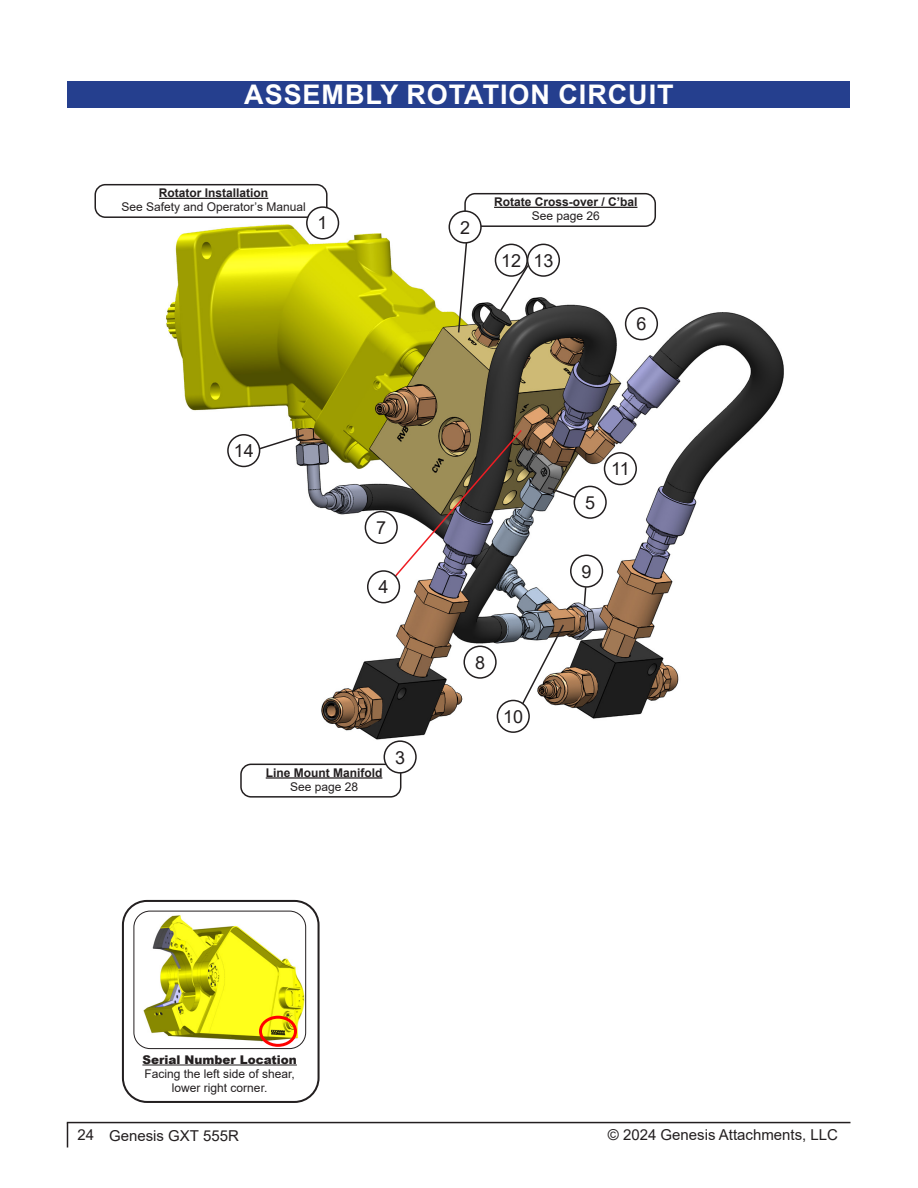
<style>
.page{position:relative;width:918px;height:1188px;background:#fff}
.page>*{position:absolute;margin:0;border:0;box-sizing:border-box;transform-origin:0 0}
.Section_Headings_Rev{font:700 27px "Arial";letter-spacing:.035em;color:#fff}
.t1{font:18px "Arial";color:#231f20}
.t2{font:15px "Arial";color:#231f20}
.t3{font:12px/14.4px "Arial";color:#231f20;text-align:center}
.t4{font:700 12px "Arial";color:#231f20}
.t5{font:900 12px "Arial";color:#231f20}
</style>
<div class="page">
<svg style="left:67px;top:1123px;width:1px;height:25px"></svg>
<hr style="left:67px;top:1122px;width:783px;height:1px;background:#231f20">
<div style="left:68px;top:81px;width:782px;height:27px;background:#253f8e"></div>
<div style="left:122px;top:900px;width:198px;height:203px;border:2px solid #231f20;border-radius:24px"></div>
<hr style="left:142px;top:1065px;width:155px;height:1px;background:#231f20">
<img style="left:143px;top:914px;width:163px;height:130px">
<div style="left:134px;top:911px;width:172px;height:138px;border:1px solid #231f20;border-radius:16px"></div>
<div style="left:259px;top:1016px;width:38px;height:31px;border:3px solid #f00;border-radius:50%"></div>
<img style="left:166px;top:210px;width:618px;height:544px">
<div style="left:240px;top:764px;width:161px;height:34px;border:2px solid #231f20;border-radius:10px"></div>
<hr style="left:266px;top:777px;width:116px;height:2px;background:#231f20">
<div style="left:384px;top:741px;width:32px;height:32px;background:#fff;border-radius:50%"></div>
<div style="left:384px;top:740px;width:33px;height:34px;border:2px solid #231f20;border-radius:50%"></div>
<div style="left:463px;top:646px;width:34px;height:33px;border:2px solid #231f20;border-radius:50%"></div>
<div style="left:95px;top:185px;width:232px;height:32px;background:#fff;border-radius:10px"></div>
<div style="left:94px;top:184px;width:234px;height:34px;border:2px solid #231f20;border-radius:10px"></div>
<hr style="left:159px;top:198px;width:109px;height:1px;background:#231f20">
<div style="left:307px;top:207px;width:31px;height:32px;background:#fff;border-radius:50%"></div>
<div style="left:306px;top:206px;width:33px;height:34px;border:2px solid #231f20;border-radius:50%"></div>
<div style="left:465px;top:194px;width:190px;height:32px;background:#fff;border-radius:10px"></div>
<div style="left:464px;top:193px;width:192px;height:34px;border:2px solid #231f20;border-radius:10px"></div>
<hr style="left:494px;top:207px;width:143px;height:1px;background:#231f20">
<svg style="left:457px;top:242px;width:11px;height:92px"></svg>
<div style="left:449px;top:211px;width:32px;height:32px;background:#fff;border-radius:50%"></div>
<div style="left:449px;top:210px;width:33px;height:34px;border:2px solid #231f20;border-radius:50%"></div>
<div style="left:228px;top:435px;width:32px;height:31px;background:#fff;border-radius:50%"></div>
<div style="left:227px;top:434px;width:33px;height:33px;border:2px solid #231f20;border-radius:50%"></div>
<svg style="left:258px;top:433px;width:48px;height:18px"></svg>
<svg style="left:393px;top:428px;width:130px;height:150px"></svg>
<div style="left:367px;top:570px;width:33px;height:33px;border:2px solid #231f20;border-radius:50%"></div>
<div style="left:365px;top:511px;width:33px;height:33px;border:2px solid #231f20;border-radius:50%"></div>
<div style="left:604px;top:452px;width:33px;height:33px;border:2px solid #231f20;border-radius:50%"></div>
<svg style="left:546px;top:486px;width:31px;height:13px"></svg>
<div style="left:574px;top:486px;width:33px;height:33px;border:2px solid #231f20;border-radius:50%"></div>
<svg style="left:499px;top:264px;width:31px;height:49px"></svg>
<div style="left:495px;top:244px;width:33px;height:33px;border:2px solid #231f20;border-radius:50%"></div>
<div style="left:527px;top:244px;width:33px;height:33px;border:2px solid #231f20;border-radius:50%"></div>
<svg style="left:583px;top:588px;width:4px;height:20px"></svg>
<div style="left:570px;top:555px;width:33px;height:33px;border:2px solid #231f20;border-radius:50%"></div>
<svg style="left:520px;top:623px;width:45px;height:83px"></svg>
<div style="left:497px;top:700px;width:33px;height:33px;border:2px solid #231f20;border-radius:50%"></div>
<div style="left:625px;top:307px;width:33px;height:33px;border:2px solid #231f20;border-radius:50%"></div>
<p class="Section_Headings_Rev" style="left:244px;top:76px;width:431px">ASSEMBLY ROTATION CIRCUIT</p>
<p class="t4" style="left:159px;top:184px;width:111px">Rotator Installation</p>
<p class="t3" style="left:121px;top:200px;width:186px">See Safety and Operator’s Manual</p>
<p class="t1" style="left:318px;top:211px;width:12px">1</p>
<p class="t1" style="left:234px;top:438px;width:22px">14</p>
<p class="t1" style="left:376px;top:515px;width:12px">7</p>
<p class="t1" style="left:379px;top:575px;width:12px">4</p>
<p class="t4" style="left:266px;top:764px;width:118px">Line Mount Manifold</p>
<p class="t3" style="left:290px;top:780px;width:70px">See page 28</p>
<p class="t1" style="left:395px;top:745px;width:12px">3</p>
<p class="t1" style="left:460px;top:215px;width:12px">2</p>
<p class="t4" style="left:494px;top:193px;width:145px">Rotate Cross-over / C’bal</p>
<p class="t3" style="left:532px;top:209px;width:70px">See page 26</p>
<p class="t1" style="left:501px;top:248px;width:22px">12</p>
<p class="t1" style="left:533px;top:248px;width:22px">13</p>
<p class="t1" style="left:636px;top:312px;width:12px">6</p>
<p class="t1" style="left:475px;top:650px;width:12px">8</p>
<p class="t1" style="left:503px;top:704px;width:22px">10</p>
<p class="t1" style="left:585px;top:490px;width:12px">5</p>
<p class="t1" style="left:611px;top:457px;width:20px">11</p>
<p class="t1" style="left:582px;top:559px;width:12px">9</p>
<p class="t5" style="left:142px;top:1051px;width:156px">Serial Number Location</p>
<p class="t3" style="left:145px;top:1066px;width:152px">Facing the left side of shear, lower right corner.</p>
<p class="t2" style="left:77px;top:1125px;width:163px">24 Genesis GXT 555R</p>
<p class="t2" style="left:608px;top:1125px;width:232px">© 2024 Genesis Attachments, LLC</p>
</div>
